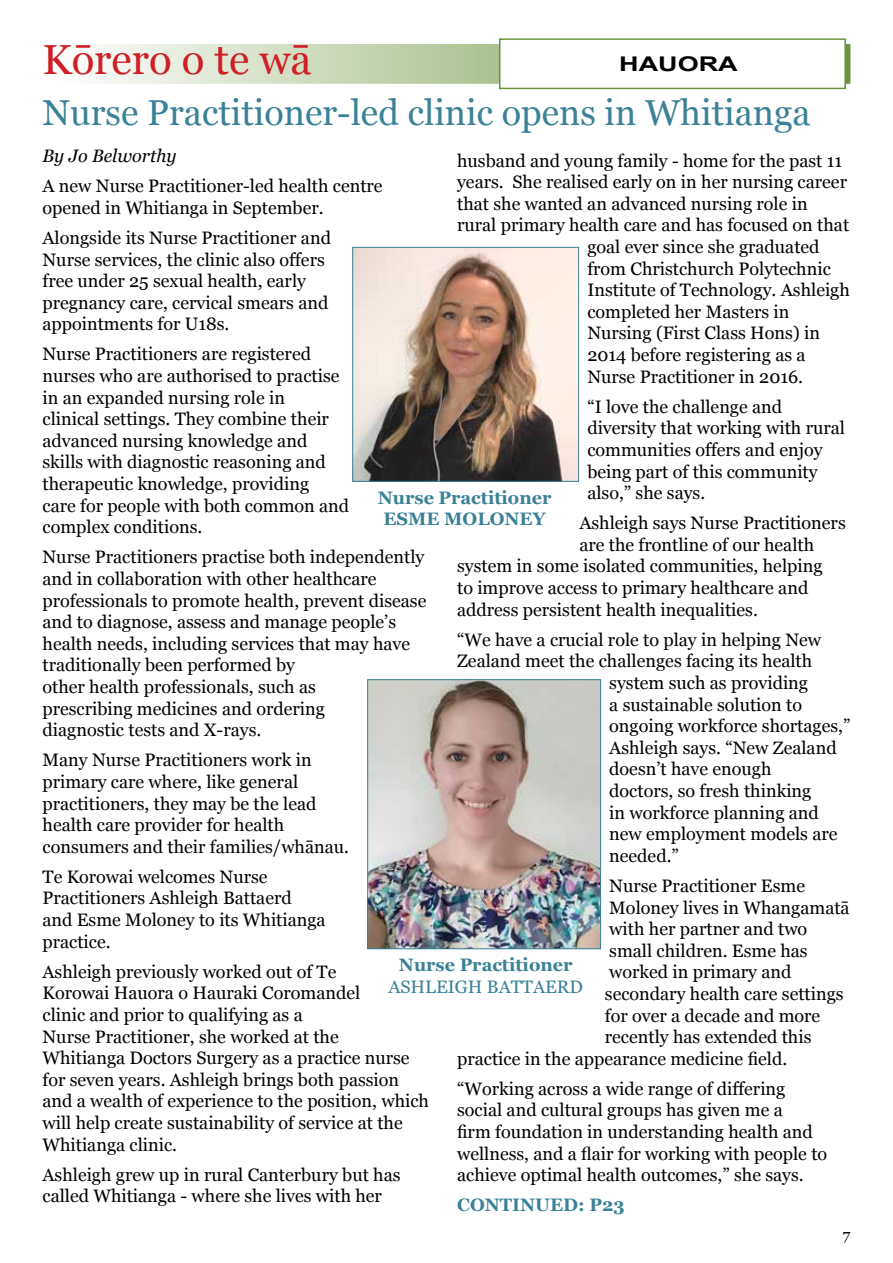
<style>
.page{position:relative;width:893px;height:1263px;background:#fff}
.page>*{position:absolute;margin:0;border:0;box-sizing:border-box;transform-origin:0 0}
.t1{font:42px "Georgia";color:#cf1f25}
.t2{font:36px "Georgia";color:#3b8197}
.t3{font:700 20.25px "Arial";color:#000;scale:1.33 1}
.t4{font:18px/21.6px "Georgia";color:#000}
.t5{font:700 18px/21.6px "Georgia";color:#3a8097;text-align:center}
.t6{font:18px "Georgia";color:#3a8097}
.t7{font:italic 18px "Georgia";color:#000}
.t8{font:15px "Georgia";color:#000}
</style>
<div class="page">
<svg style="left:97px;top:44px;width:753px;height:40px"></svg>
<div style="left:499px;top:38px;width:347px;height:51px;background:#fff;border:2px solid #6b933d"></div>
<img style="left:355px;top:249px;width:222px;height:231px">
<div style="left:353px;top:247px;width:226px;height:235px;border:1px solid #3a8097"></div>
<img style="left:369px;top:681px;width:230px;height:266px">
<div style="left:367px;top:679px;width:234px;height:270px;border:1px solid #3a8097"></div>
<h1 class="t1" style="left:43px;top:29px;width:271px">Kōrero o te wā</h1>
<p class="t3" style="left:619px;top:50px;width:91px">HAUORA</p>
<h2 class="t2" style="left:43px;top:86px;width:770px">Nurse Practitioner-led clinic opens in Whitianga</h2>
<p class="t7" style="left:43px;top:143px;width:136px">By Jo Belworthy</p>
<p class="t4" style="left:43px;top:174px;width:342px">A new Nurse Practitioner-led health centre opened in Whitianga in September.</p>
<p class="t4" style="left:43px;top:226px;width:290px">Alongside its Nurse Practitioner and Nurse services, the clinic also offers free under 25 sexual health, early pregnancy care, cervical smears and appointments for U18s.</p>
<p class="t4" style="left:43px;top:343px;width:308px">Nurse Practitioners are registered nurses who are authorised to practise in an expanded nursing role in<br>clinical settings. They combine their advanced nursing knowledge and skills with diagnostic reasoning and therapeutic knowledge, providing<br>care for people with both common and complex conditions.</p>
<p class="t4" style="left:43px;top:546px;width:385px">Nurse Practitioners practise both independently and in collaboration with other healthcare professionals to promote health, prevent disease and to diagnose, assess and manage people’s health needs, including services that may have traditionally been performed by<br>other health professionals, such as<br>prescribing medicines and ordering<br>diagnostic tests and X-rays.</p>
<p class="t4" style="left:43px;top:748px;width:308px">Many Nurse Practitioners work in primary care where, like general practitioners, they may be the lead health care provider for health consumers and their families/whānau.</p>
<p class="t4" style="left:43px;top:865px;width:285px">Te Korowai welcomes Nurse<br>Practitioners Ashleigh Battaerd and Esme Moloney to its Whitianga practice.</p>
<p class="t4" style="left:43px;top:960px;width:388px">Ashleigh previously worked out of Te<br>Korowai Hauora o Hauraki Coromandel<br>clinic and prior to qualifying as a<br>Nurse Practitioner, she worked at the<br>Whitianga Doctors Surgery as a practice nurse for seven years. Ashleigh brings both passion and a wealth of experience to the position, which will help create sustainability of service at the Whitianga clinic.</p>
<p class="t4" style="left:43px;top:1163px;width:360px">Ashleigh grew up in rural Canterbury but has called Whitianga - where she lives with her</p>
<p class="t4" style="left:457px;top:149px;width:387px">husband and young family - home for the past 11</p>
<p class="t4" style="left:457px;top:170px;width:391px">years. She realised early on in her nursing career</p>
<p class="t4" style="left:457px;top:192px;width:352px">that she wanted an advanced nursing role in</p>
<p class="t4" style="left:457px;top:214px;width:394px">rural primary health care and has focused on that</p>
<p class="t4" style="left:587px;top:235px;width:234px">goal ever since she graduated</p>
<p class="t4" style="left:587px;top:257px;width:245px">from Christchurch Polytechnic</p>
<p class="t4" style="left:587px;top:278px;width:264px">Institute of Technology. Ashleigh</p>
<p class="t4" style="left:587px;top:300px;width:204px">completed her Masters in</p>
<p class="t4" style="left:587px;top:322px;width:234px">Nursing (First Class Hons) in</p>
<p class="t4" style="left:587px;top:343px;width:220px">2014 before registering as a</p>
<p class="t4" style="left:587px;top:365px;width:217px">Nurse Practitioner in 2016.</p>
<p class="t4" style="left:587px;top:395px;width:259px">“I love the challenge and diversity that working with rural communities offers and enjoy being part of this community also,” she says.</p>
<p class="t4" style="left:579px;top:511px;width:268px">Ashleigh says Nurse Practitioners</p>
<p class="t4" style="left:579px;top:533px;width:236px">are the frontline of our health</p>
<p class="t4" style="left:457px;top:555px;width:367px">system in some isolated communities, helping</p>
<p class="t4" style="left:457px;top:576px;width:353px">to improve access to primary healthcare and</p>
<p class="t4" style="left:457px;top:598px;width:302px">address persistent health inequalities.</p>
<p class="t4" style="left:457px;top:628px;width:366px">“We have a crucial role to play in helping New</p>
<p class="t4" style="left:457px;top:650px;width:357px">Zealand meet the challenges facing its health</p>
<p class="t4" style="left:609px;top:671px;width:200px">system such as providing</p>
<p class="t4" style="left:609px;top:693px;width:194px">a sustainable solution to</p>
<p class="t4" style="left:609px;top:714px;width:243px">ongoing workforce shortages,”</p>
<p class="t4" style="left:609px;top:736px;width:229px">Ashleigh says. “New Zealand</p>
<p class="t4" style="left:609px;top:758px;width:164px">doesn’t have enough</p>
<p class="t4" style="left:609px;top:779px;width:204px">doctors, so fresh thinking</p>
<p class="t4" style="left:609px;top:801px;width:211px">in workforce planning and</p>
<p class="t4" style="left:609px;top:822px;width:230px">new employment models are</p>
<p class="t4" style="left:609px;top:844px;width:71px">needed.”</p>
<p class="t4" style="left:609px;top:874px;width:197px">Nurse Practitioner Esme</p>
<p class="t4" style="left:609px;top:896px;width:242px">Moloney lives in Whangamatā</p>
<p class="t4" style="left:609px;top:917px;width:199px">with her partner and two</p>
<p class="t4" style="left:609px;top:939px;width:200px">small children. Esme has</p>
<p class="t4" style="left:609px;top:960px;width:184px">worked in primary and</p>
<p class="t4" style="left:605px;top:982px;width:240px">secondary health care settings</p>
<p class="t4" style="left:605px;top:1004px;width:217px">for over a decade and more</p>
<p class="t4" style="left:605px;top:1025px;width:208px">recently has extended this</p>
<p class="t4" style="left:457px;top:1047px;width:332px">practice in the appearance medicine field.</p>
<p class="t4" style="left:457px;top:1077px;width:372px">“Working across a wide range of differing social and cultural groups has given me a<br>firm foundation in understanding health and wellness, and a flair for working with people to achieve optimal health outcomes,” she says.</p>
<p class="t5" style="left:457px;top:1193px;width:169px">CONTINUED: P23</p>
<p class="t5" style="left:378px;top:486px;width:175px">Nurse Practitioner<br>ESME MOLONEY</p>
<p class="t5" style="left:399px;top:953px;width:175px">Nurse Practitioner</p>
<p class="t6" style="left:388px;top:973px;width:196px">ASHLEIGH BATTAERD</p>
<p class="t8" style="left:843px;top:1224px;width:9px">7</p>
</div>
